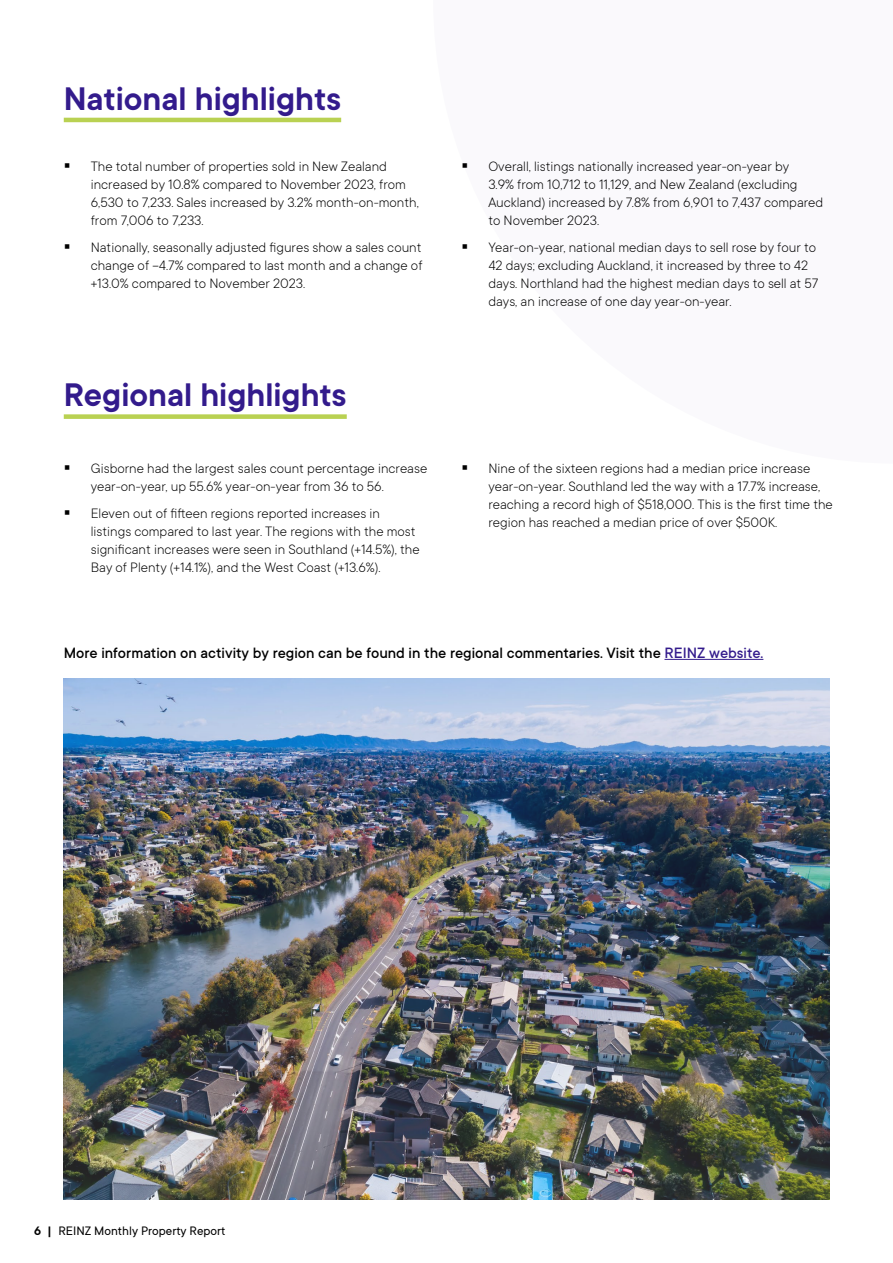
<style>
.page{position:relative;width:893px;height:1263px;background:#fff}
.page>*{position:absolute;margin:0;border:0;box-sizing:border-box;transform-origin:0 0}
.t1{font:600 36px "TT Commons";color:#331b8c}
.t2{font:500 16.5px "TT Commons";color:#000}
.t3{font:300 15px/18px "TT Commons";color:#000}
.t4{font:13.5px "TT Commons";color:#000}
.s1{color:#331b8c}
.s2{font-weight:600}
</style>
<div class="page">
<hr style="left:64px;top:118px;width:277px;height:4px;background:#b9d152">
<div style="left:64px;top:414px;width:283px;height:5px;background:#b9d152"></div>
<hr style="left:664px;top:659px;width:99px;height:1px;background:#331b8c">
<img style="left:64px;top:678px;width:765px;height:521px">
<h1 class="t1" style="left:64px;top:79px;width:279px">National highlights</h1>
<p class="t3" style="left:91px;top:158px;width:330px">The total number of properties sold in New Zealand increased by 10.8% compared to November 2023, from 6,530 to 7,233. Sales increased by 3.2% month-on-month, from 7,006 to 7,233.</p>
<p class="t3" style="left:91px;top:238px;width:333px;text-align:justify">Nationally, seasonally adjusted figures show a sales count change of -4.7% compared to last month and a change of +13.0% compared to November 2023.</p>
<h1 class="t1" style="left:64px;top:375px;width:284px">Regional highlights</h1>
<p class="t3" style="left:91px;top:459px;width:338px">Gisborne had the largest sales count percentage increase year-on-year, up 55.6% year-on-year from 36 to 56.</p>
<p class="t3" style="left:91px;top:504px;width:330px">Eleven out of fifteen regions reported increases in listings compared to last year. The regions with the most significant increases were seen in Southland (+14.5%), the Bay of Plenty (+14.1%), and the West Coast (+13.6%).</p>
<p class="t3" style="left:488px;top:158px;width:336px">Overall, listings nationally increased year-on-year by<br>3.9% from 10,712 to 11,129, and New Zealand (excluding Auckland) increased by 7.8% from 6,901 to 7,437 compared to November 2023.</p>
<p class="t3" style="left:488px;top:238px;width:331px">Year-on-year, national median days to sell rose by four to 42 days; excluding Auckland, it increased by three to 42 days. Northland had the highest median days to sell at 57 days, an increase of one day year-on-year.</p>
<p class="t3" style="left:488px;top:459px;width:346px">Nine of the sixteen regions had a median price increase year-on-year. Southland led the way with a 17.7% increase, reaching a record high of $518,000. This is the first time the region has reached a median price of over $500K.</p>
<p class="t2" style="left:64px;top:644px;width:701px">More information on activity by region can be found in the regional commentaries. Visit the <span class="s1">REINZ website.</span></p>
<p class="t4" style="left:34px;top:1224px;width:193px"><span class="s2">6 |</span> REINZ Monthly Property Report</p>
</div>
